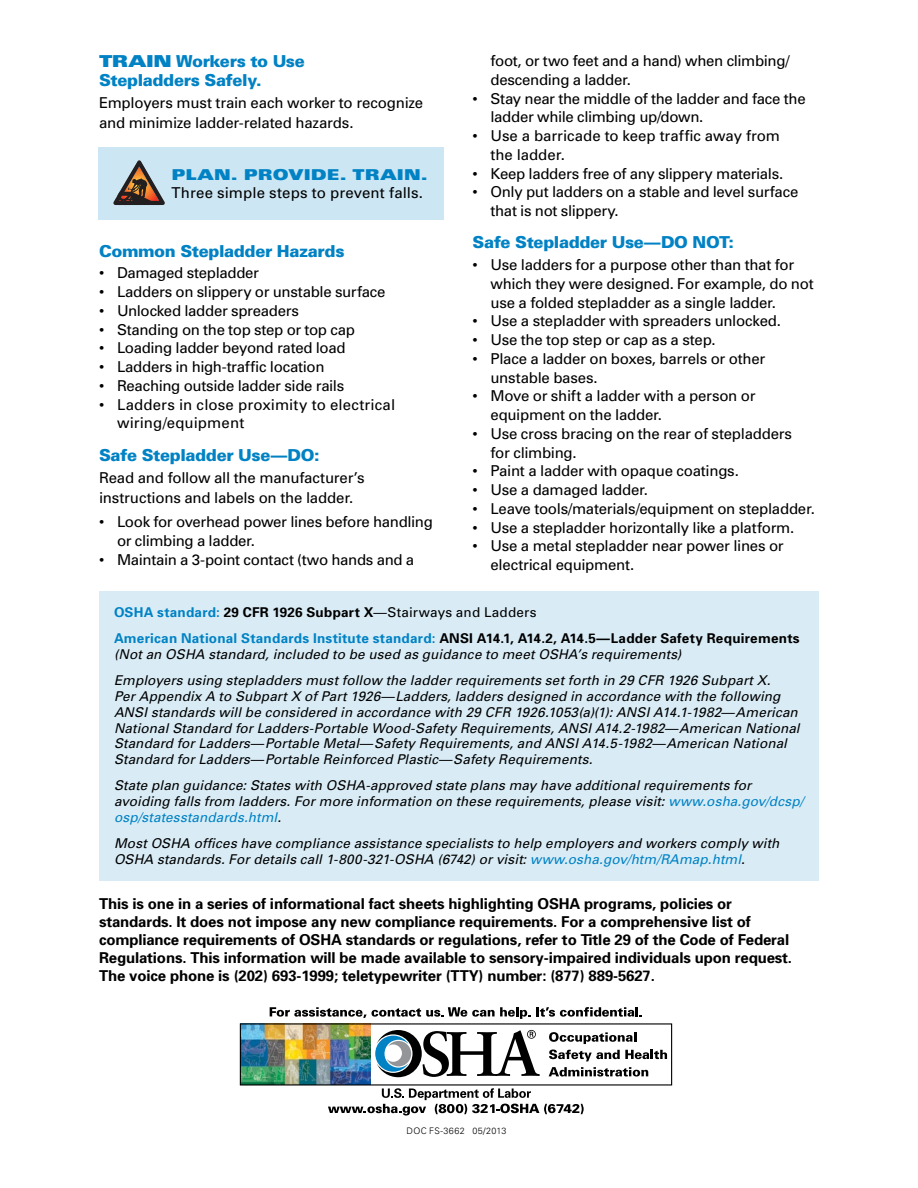
<style>
.page{position:relative;width:918px;height:1188px;background:#fff}
.page>*{position:absolute;margin:0;border:0;box-sizing:border-box;transform-origin:0 0}
.Subhead{font:900 16.5px/18.8px "Univers";letter-spacing:-.025em;color:#0082c4}
.Bullet{font:15px/18.8px "Univers";letter-spacing:-.02em;color:#000}
.t1{font:700 15px/18px "Univers";letter-spacing:-.01em;color:#000}
.Bodytext{font:15px/19.5px "Univers";letter-spacing:-.01em;color:#000}
.Bullet_with_space_af{font:15px/18.8px "Univers";letter-spacing:-.02em;color:#000}
.Bullet_with_space_af-2{font:15px/18.8px "Univers";color:#000}
.Bullet-2{font:15px/18.8px "Univers";color:#000}
.Bodytext-2{font:15px "Univers";letter-spacing:.01em;color:#000}
.Bodytext-3{font:900 expanded 15px "Univers";letter-spacing:.01em;color:#0082c4}
.Footnote{font:italic 13.5px/15.8px "Univers";letter-spacing:.01em;color:#000}
.Footnote-2{font:13.5px "Univers";letter-spacing:.015em;color:#000}
.t2{font:300 9px "Univers";letter-spacing:.035em;color:#000}
.s1{font-stretch:expanded}
.s2{font-weight:700;color:#0082c4}
.s3{font-weight:700}
.s4{font-weight:700;font-style:normal;color:#0082c4}
.s5{font-weight:700;font-style:normal}
.s6{font-style:normal}
.s7{color:#0082c4}
</style>
<div class="page">
<div style="left:99px;top:591px;width:720px;height:289px;background:#d9ecf6"></div>
<img style="left:242px;top:1025px;width:128px;height:59px">
<svg style="left:549px;top:1067px;width:99px;height:10px"></svg>
<svg style="left:549px;top:1050px;width:118px;height:11px"></svg>
<svg style="left:549px;top:1032px;width:87px;height:12px"></svg>
<svg style="left:375px;top:1030px;width:165px;height:47px"></svg>
<svg style="left:328px;top:1088px;width:256px;height:28px"></svg>
<svg style="left:270px;top:1007px;width:261px;height:12px"></svg>
<svg style="left:537px;top:1007px;width:105px;height:10px"></svg>
<div style="left:98px;top:147px;width:346px;height:73px;background:#cce6f3"></div>
<svg style="left:113px;top:160px;width:52px;height:47px"></svg>
<p class="Subhead" style="left:99px;top:51px;width:207px"><span class="s1">TRAIN</span> Workers to Use<br>Stepladders Safely.</p>
<p class="Bodytext" style="left:99px;top:93px;width:326px">Employers must train each worker to recognize and minimize ladder-related hazards.</p>
<p class="Bullet" style="left:490px;top:51px;width:301px">foot, or two feet and a hand) when climbing/ descending a ladder.</p>
<p class="Bullet" style="left:490px;top:89px;width:317px;text-indent:-18px">• Stay near the middle of the ladder and face the ladder while climbing up/down.</p>
<p class="Bullet-2" style="left:490px;top:126px;width:291px;text-indent:-18px">• Use a barricade to keep traffic away from the ladder.</p>
<p class="Bullet" style="left:472px;top:164px;width:312px">• Keep ladders free of any slippery materials.</p>
<p class="Bullet_with_space_af" style="left:490px;top:182px;width:309px;text-indent:-18px">• Only put ladders on a stable and level surface that is not slippery.</p>
<p class="Subhead" style="left:472px;top:233px;width:263px">Safe Stepladder Use—DO NOT:</p>
<p class="Bullet" style="left:490px;top:255px;width:325px;text-indent:-18px">• Use ladders for a purpose other than that for which they were designed. For example, do not use a folded stepladder as a single ladder.</p>
<p class="Bullet" style="left:472px;top:311px;width:310px">• Use a stepladder with spreaders unlocked.</p>
<p class="Bullet" style="left:472px;top:330px;width:245px">• Use the top step or cap as a step.</p>
<p class="Bullet" style="left:490px;top:349px;width:276px;text-indent:-18px">• Place a ladder on boxes, barrels or other unstable bases.</p>
<p class="Bullet" style="left:490px;top:386px;width:267px;text-indent:-18px">• Move or shift a ladder with a person or equipment on the ladder.</p>
<p class="Bullet" style="left:490px;top:424px;width:303px;text-indent:-18px">• Use cross bracing on the rear of stepladders for climbing.</p>
<p class="Bullet" style="left:472px;top:461px;width:268px">• Paint a ladder with opaque coatings.</p>
<p class="Bullet" style="left:472px;top:480px;width:177px">• Use a damaged ladder.</p>
<p class="Bullet" style="left:472px;top:499px;width:344px">• Leave tools/materials/equipment on stepladder.</p>
<p class="Bullet" style="left:472px;top:518px;width:323px">• Use a stepladder horizontally like a platform.</p>
<p class="Bullet" style="left:490px;top:536px;width:295px;text-indent:-18px">• Use a metal stepladder near power lines or electrical equipment.</p>
<p class="Footnote-2" style="left:114px;top:604px;width:424px"><span class="s2">OSHA standard:</span> <span class="s3">29 CFR 1926 Subpart X</span>—Stairways and Ladders</p>
<p class="Footnote" style="left:114px;top:630px;width:687px"><span class="s4">American National Standards Institute standard:</span> <span class="s5">ANSI A14.1, A14.2, A14.5—Ladder Safety Requirements </span>(Not an OSHA standard, included to be used as guidance to meet OSHA’s requirements)</p>
<p class="Footnote" style="left:114px;top:672px;width:687px">Employers using stepladders must follow the ladder requirements set forth in 29 CFR 1926 Subpart X.<br>Per Appendix A to Subpart X of Part 1926<span class="s6">—</span>Ladders, ladders designed in accordance with the following ANSI standards will be considered in accordance with 29 CFR 1926.1053(a)(1): ANSI A14.1-1982<span class="s6">—</span>American National Standard for Ladders-Portable Wood-Safety Requirements, ANSI A14.2-1982<span class="s6">—</span>American National Standard for Ladders<span class="s6">—</span>Portable Metal<span class="s6">—</span>Safety Requirements, and ANSI A14.5-1982<span class="s6">—</span>American National Standard for Ladders<span class="s6">—</span>Portable Reinforced Plastic<span class="s6">—</span>Safety Requirements.</p>
<p class="Footnote" style="left:114px;top:777px;width:691px">State plan guidance: States with OSHA-approved state plans may have additional requirements for avoiding falls from ladders. For more information on these requirements, please visit: <span class="s7">www.osha.gov/dcsp/ osp/statesstandards.html</span>.</p>
<p class="Footnote" style="left:114px;top:835px;width:667px">Most OSHA offices have compliance assistance specialists to help employers and workers comply with<br>OSHA standards. For details call 1-800-321-OSHA (6742) or visit: <span class="s7">www.osha.gov/htm/RAmap.html</span>.</p>
<p class="Bodytext-3" style="left:172px;top:165px;width:257px">PLAN. PROVIDE. TRAIN.</p>
<p class="Bodytext-2" style="left:172px;top:183px;width:253px">Three simple steps to prevent falls.</p>
<p class="Subhead" style="left:99px;top:241px;width:247px">Common Stepladder Hazards</p>
<p class="Bullet" style="left:99px;top:264px;width:162px">• Damaged stepladder</p>
<p class="Bullet" style="left:99px;top:282px;width:288px">• Ladders on slippery or unstable surface</p>
<p class="Bullet" style="left:99px;top:301px;width:202px">• Unlocked ladder spreaders</p>
<p class="Bullet" style="left:99px;top:320px;width:257px">• Standing on the top step or top cap</p>
<p class="Bullet" style="left:99px;top:339px;width:248px">• Loading ladder beyond rated load</p>
<p class="Bullet" style="left:99px;top:357px;width:227px">• Ladders in high-traffic location</p>
<p class="Bullet" style="left:99px;top:376px;width:247px">• Reaching outside ladder side rails</p>
<p class="Bullet_with_space_af-2" style="left:117px;top:395px;width:280px;text-indent:-18px">• Ladders in close proximity to electrical wiring/equipment</p>
<p class="Subhead" style="left:99px;top:445px;width:222px">Safe Stepladder Use—DO:</p>
<p class="Bodytext" style="left:99px;top:468px;width:267px">Read and follow all the manufacturer’s instructions and labels on the ladder.</p>
<p class="Bullet" style="left:117px;top:513px;width:317px;text-indent:-18px">• Look for overhead power lines before handling or climbing a ladder.</p>
<p class="Bullet" style="left:99px;top:550px;width:317px">• Maintain a 3-point contact (two hands and a</p>
<p class="t1" style="left:99px;top:894px;width:635px">This is one in a series of informational fact sheets highlighting OSHA programs, policies or</p>
<p class="t1" style="left:99px;top:912px;width:653px">standards. It does not impose any new compliance requirements. For a comprehensive list of</p>
<p class="t1" style="left:99px;top:930px;width:695px">compliance requirements of OSHA standards or regulations, refer to Title 29 of the Code of Federal<br>Regulations. This information will be made available to sensory-impaired individuals upon request.<br>The voice phone is (202) 693-1999; teletypewriter (TTY) number: (877) 889-5627.</p>
<p class="t2" style="left:407px;top:1126px;width:101px">DOC FS-3662 05/2013</p>
</div>
